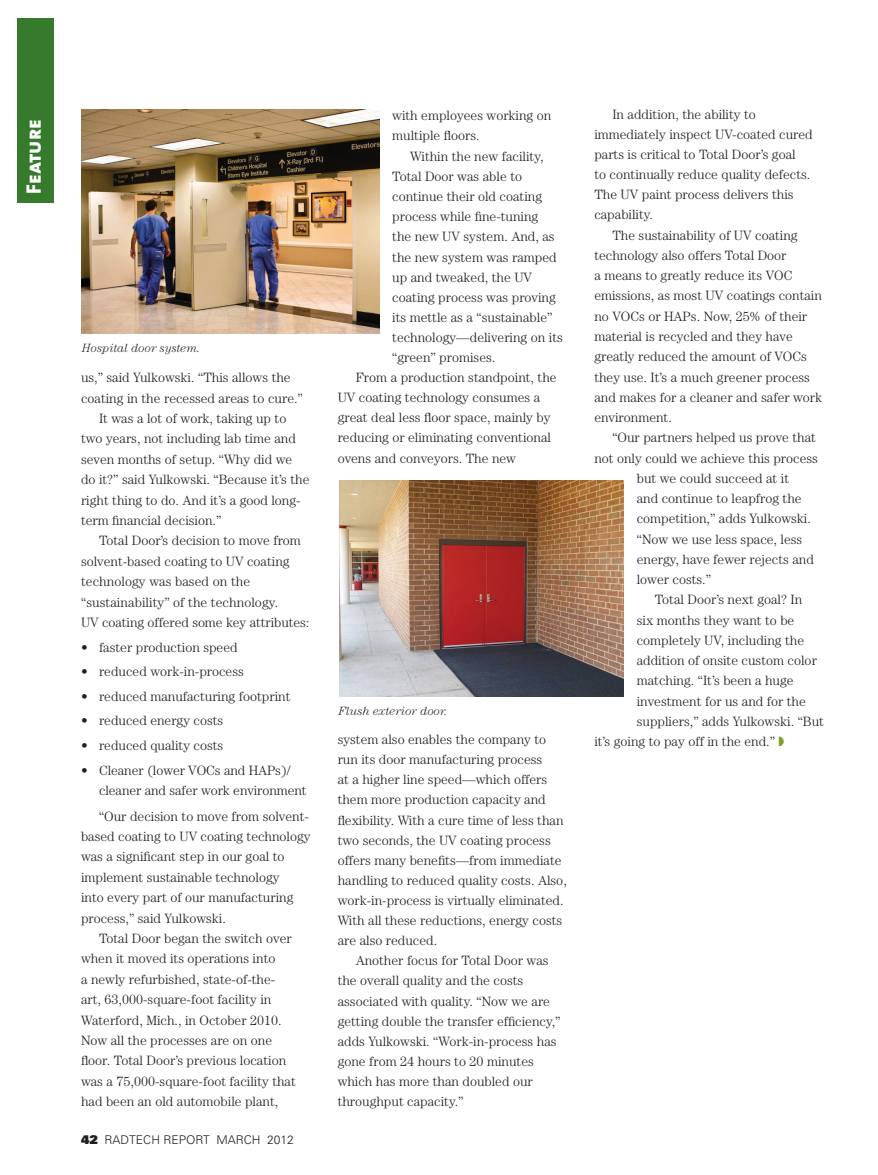
<style>
.page{position:relative;width:878px;height:1175px;background:#fff}
.page>*{position:absolute;margin:0;border:0;box-sizing:border-box;transform-origin:0 0}
.t1{font:21px "The Mix Extra Bold Caps";color:#fff}
.BODY_TEXT_Century{font:300 13.5px/20.1px "Century";color:#231f20}
.Hanging_Indent_w_bul{font:300 13.5px/20.2px "Century";color:#231f20}
.Caption_CentLtIt{font:italic 300 12px "Century";color:#231f20}
.t2{font:300 12px "Univers";color:#231f20}
.s1{font-weight:900}
</style>
<div class="page">
<div style="left:18px;top:18px;width:36px;height:185px;background:#357b2b"></div>
<img style="left:81px;top:109px;width:299px;height:224px">
<img style="left:340px;top:480px;width:283px;height:216px">
<h1 class="t1" style="left:16px;top:193px;width:75px;rotate:-90deg">Feature</h1>
<p class="Caption_CentLtIt" style="left:82px;top:341px;width:120px">Hospital door system.</p>
<p class="BODY_TEXT_Century" style="left:81px;top:367px;width:223px">us,” said Yulkowski. “This allows the coating in the recessed areas to cure.”</p>
<p class="BODY_TEXT_Century" style="left:81px;top:408px;width:230px;text-indent:18px">It was a lot of work, taking up to two years, not including lab time and seven months of setup. “Why did we do it?” said Yulkowski. “Because it’s the right thing to do. And it’s a good long&shy;term financial decision.”</p>
<p class="BODY_TEXT_Century" style="left:81px;top:530px;width:230px;text-indent:18px">Total Door’s decision to move from solvent-based coating to UV coating technology was based on the “sustainability” of the technology.<br>UV coating offered some key attributes:</p>
<p class="Hanging_Indent_w_bul" style="left:81px;top:636px;width:158px">• faster production speed</p>
<p class="Hanging_Indent_w_bul" style="left:81px;top:661px;width:164px">• reduced work-in-process</p>
<p class="Hanging_Indent_w_bul" style="left:81px;top:686px;width:211px">• reduced manufacturing footprint</p>
<p class="Hanging_Indent_w_bul" style="left:81px;top:710px;width:144px">• reduced energy costs</p>
<p class="Hanging_Indent_w_bul" style="left:81px;top:735px;width:144px">• reduced quality costs</p>
<p class="Hanging_Indent_w_bul" style="left:99px;top:759px;width:209px;text-indent:-18px">• Cleaner (lower VOCs and HAPs)/ cleaner and safer work environment</p>
<p class="BODY_TEXT_Century" style="left:81px;top:805px;width:231px;text-indent:18px">“Our decision to move from solvent&shy;based coating to UV coating technology was a significant step in our goal to implement sustainable technology<br>into every part of our manufacturing process,” said Yulkowski.</p>
<p class="BODY_TEXT_Century" style="left:81px;top:928px;width:216px;text-indent:18px">Total Door began the switch over when it moved its operations into<br>a newly refurbished, state-of-the&shy;art, 63,000-square-foot facility in Waterford, Mich., in October 2010.<br>Now all the processes are on one floor. Total Door’s previous location was a 75,000-square-foot facility that had been an old automobile plant,</p>
<p class="t2" style="left:81px;top:1132px;width:214px"><span class="s1">42</span> RADTECH REPORT MARCH 2012</p>
<p class="BODY_TEXT_Century" style="left:392px;top:105px;width:161px">with employees working on multiple floors.</p>
<p class="BODY_TEXT_Century" style="left:392px;top:146px;width:172px;text-indent:18px">Within the new facility,<br>Total Door was able to continue their old coating process while fine-tuning<br>the new UV system. And, as the new system was ramped up and tweaked, the UV coating process was proving its mettle as a “sustainable” technology—delivering on its “green” promises.</p>
<p class="BODY_TEXT_Century" style="left:338px;top:367px;width:220px;text-indent:18px">From a production standpoint, the UV coating technology consumes a great deal less floor space, mainly by reducing or eliminating conventional ovens and conveyors. The new</p>
<p class="Caption_CentLtIt" style="left:339px;top:704px;width:110px">Flush exterior door.</p>
<p class="BODY_TEXT_Century" style="left:338px;top:729px;width:231px">system also enables the company to run its door manufacturing process<br>at a higher line speed—which offers them more production capacity and flexibility. With a cure time of less than two seconds, the UV coating process offers many benefits—from immediate handling to reduced quality costs. Also, work-in-process is virtually eliminated.<br>With all these reductions, energy costs are also reduced.</p>
<p class="BODY_TEXT_Century" style="left:338px;top:950px;width:224px;text-indent:18px">Another focus for Total Door was the overall quality and the costs associated with quality. “Now we are getting double the transfer efficiency,” adds Yulkowski. “Work-in-process has gone from 24 hours to 20 minutes which has more than doubled our throughput capacity.”</p>
<p class="BODY_TEXT_Century" style="left:594px;top:104px;width:220px;text-indent:18px">In addition, the ability to immediately inspect UV-coated cured parts is critical to Total Door’s goal<br>to continually reduce quality defects.<br>The UV paint process delivers this capability.</p>
<p class="BODY_TEXT_Century" style="left:594px;top:225px;width:229px;text-indent:18px">The sustainability of UV coating technology also offers Total Door<br>a means to greatly reduce its VOC emissions, as most UV coatings contain no VOCs or HAPs. Now, 25% of their material is recycled and they have greatly reduced the amount of VOCs they use. It’s a much greener process and makes for a cleaner and safer work environment.</p>
<p class="BODY_TEXT_Century" style="left:612px;top:427px;width:205px">“Our partners helped us prove that</p>
<p class="BODY_TEXT_Century" style="left:594px;top:448px;width:225px">not only could we achieve this process</p>
<p class="BODY_TEXT_Century" style="left:636px;top:468px;width:154px">but we could succeed at it</p>
<p class="BODY_TEXT_Century" style="left:636px;top:488px;width:166px">and continue to leapfrog the</p>
<p class="BODY_TEXT_Century" style="left:636px;top:508px;width:176px">competition,” adds Yulkowski.</p>
<p class="BODY_TEXT_Century" style="left:636px;top:529px;width:167px">“Now we use less space, less</p>
<p class="BODY_TEXT_Century" style="left:636px;top:549px;width:178px">energy, have fewer rejects and</p>
<p class="BODY_TEXT_Century" style="left:636px;top:569px;width:76px">lower costs.”</p>
<p class="BODY_TEXT_Century" style="left:654px;top:589px;width:149px">Total Door’s next goal? In</p>
<p class="BODY_TEXT_Century" style="left:636px;top:610px;width:159px">six months they want to be</p>
<p class="BODY_TEXT_Century" style="left:636px;top:630px;width:169px">completely UV, including the</p>
<p class="BODY_TEXT_Century" style="left:636px;top:650px;width:182px">addition of onsite custom color</p>
<p class="BODY_TEXT_Century" style="left:636px;top:670px;width:158px">matching. “It’s been a huge</p>
<p class="BODY_TEXT_Century" style="left:636px;top:691px;width:171px">investment for us and for the</p>
<p class="BODY_TEXT_Century" style="left:636px;top:711px;width:189px">suppliers,” adds Yulkowski. “But</p>
<p class="BODY_TEXT_Century" style="left:594px;top:731px;width:182px">it’s going to pay off in the end.”</p>
</div>
